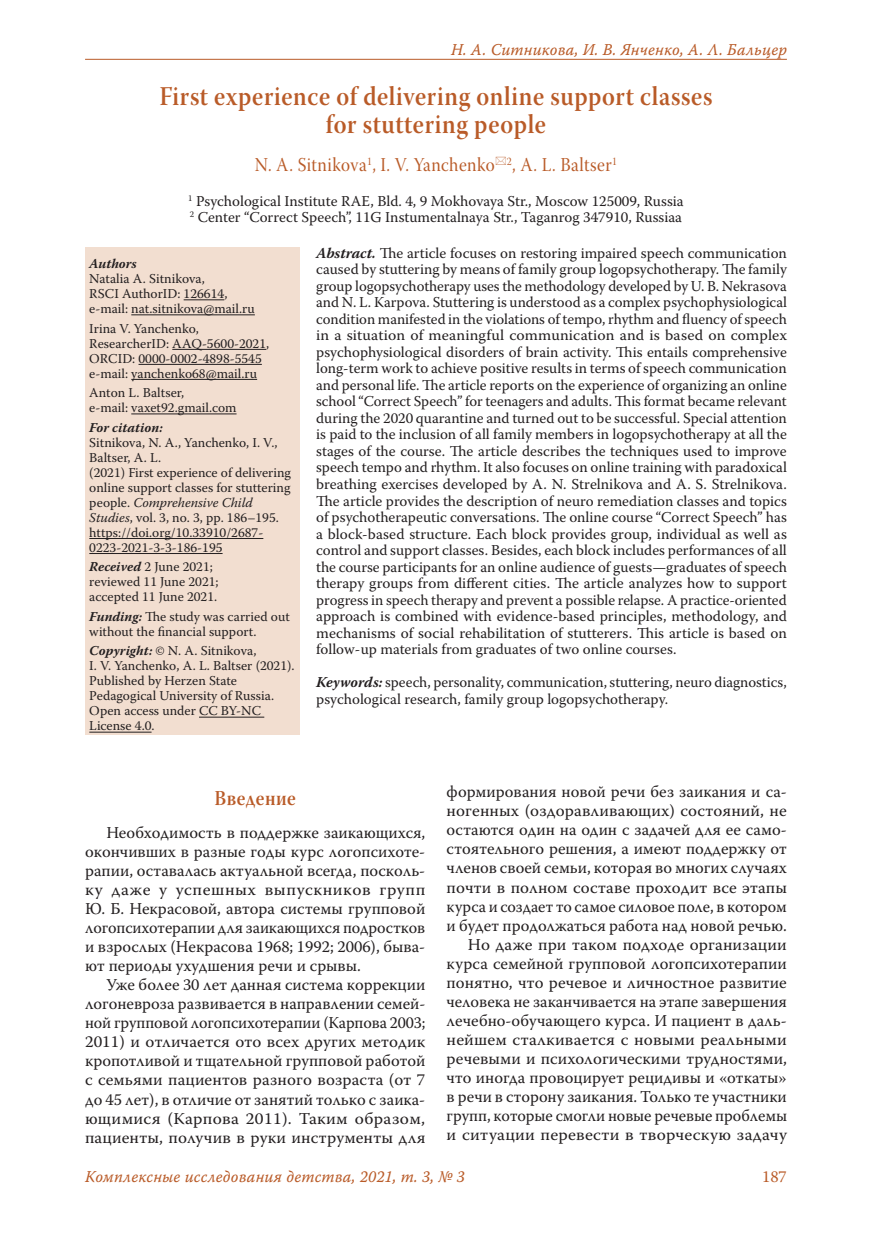
<style>
.page{position:relative;width:872px;height:1234px;background:#fff}
.page>*{position:absolute;margin:0;border:0;box-sizing:border-box;transform-origin:0 0}
.Заголовок_1{font:27px/28.5px "Warnock Pro Semibold Subh";letter-spacing:.025em;color:#b95b28;text-align:center;scale:.9 1}
.Заголовок_3{font:21px "Warnock Pro Semibold Subh";letter-spacing:.025em;color:#b95b28;scale:.9 1}
.Заголовок_2{font:19.5px "Warnock Pro Subh";letter-spacing:.025em;color:#b95b28;scale:.9 1}
.Body{font:16.5px/19px "Warnock Pro";letter-spacing:.005em;color:#231f20;text-align:justify}
.t1{font:16.5px "Warnock Pro It Capt";letter-spacing:.01em;color:#b95b28;scale:.95 1}
.t2{font:16.5px "Warnock Pro";color:#b95b28}
.Annotation{font:15px/16.5px "Warnock Pro";color:#231f20;text-align:justify}
.Affiliation{font:15px "Warnock Pro";color:#231f20}
.Affiliation_info{font:13.5px/15px "Warnock Pro";color:#231f20}
.s1{font-weight:700;font-style:italic}
.s2{font-style:italic}
</style>
<div class="page">
<hr style="left:85px;top:59px;width:702px;height:1px;background:#b95b28">
<div style="left:85px;top:247px;width:214px;height:487px;background:#f2ded0"></div>
<hr style="left:184px;top:299px;width:40px;height:1px;background:#231f20">
<hr style="left:131px;top:314px;width:124px;height:1px;background:#231f20">
<hr style="left:172px;top:349px;width:94px;height:1px;background:#231f20">
<hr style="left:138px;top:364px;width:124px;height:1px;background:#231f20">
<hr style="left:131px;top:379px;width:126px;height:1px;background:#231f20">
<hr style="left:131px;top:413px;width:105px;height:1px;background:#231f20">
<hr style="left:89px;top:538px;width:174px;height:1px;background:#231f20">
<hr style="left:89px;top:553px;width:133px;height:1px;background:#231f20">
<hr style="left:199px;top:716px;width:65px;height:1px;background:#231f20">
<hr style="left:89px;top:731px;width:63px;height:1px;background:#231f20">
<p class="t1" style="left:451px;top:39px;width:355px">Н. А. Ситникова, И. В. Янченко, А. Л. Бальцер</p>
<p class="Заголовок_1" style="left:159px;top:81px;width:616px">First experience of delivering online support classes for stuttering people</p>
<p class="Заголовок_2" style="left:255px;top:154px;width:404px">N. A. Sitnikova<sup>1</sup>, I. V. Yanchenko <sup>2</sup>, A. L. Baltser<sup>1</sup></p>
<p class="Affiliation" style="left:188px;top:191px;width:497px"><sup>1</sup> Psychological Institute RAE, Bld. 4, 9 Mokhovaya Str., Moscow 125009, Russia</p>
<p class="Affiliation" style="left:190px;top:208px;width:494px"><sup>2</sup> Center “Correct Speech”, 11G Instumentalnaya Str., Taganrog 347910, Russiaa</p>
<p class="Affiliation_info" style="left:89px;top:256px;width:167px"><span class="s1">Authors<br></span>Natalia A. Sitnikova,<br>RSCI AuthorID: 126614, e-mail: nat.sitnikova@mail.ru</p>
<p class="Affiliation_info" style="left:89px;top:320px;width:181px">Irina V. Yanchenko,<br>ResearcherID: AAQ-5600-2021,<br>ORCID: 0000-0002-4898-5545 e-mail: yanchenko68@mail.ru</p>
<p class="Affiliation_info" style="left:89px;top:385px;width:149px">Anton L. Baltser,<br>e-mail: vaxet92.gmail.com</p>
<p class="Affiliation_info" style="left:89px;top:419px;width:203px"><span class="s1">For citation:<br></span>Sitnikova, N. A., Yanchenko, I. V.,<br>Baltser, A. L.<br>(2021) First experience of delivering online support classes for stuttering people. <span class="s2">Comprehensive Child<br>Studies</span>, vol. 3, no. 3, pp. 186–195. https://doi.org/10.33910/2687-<br>0223-2021-3-3-186-195</p>
<p class="Affiliation_info" style="left:89px;top:559px;width:131px"><span class="s1">Received</span> 2 June 2021; reviewed 11 June 2021; accepted 11 June 2021.</p>
<p class="Affiliation_info" style="left:89px;top:608px;width:202px"><span class="s1">Funding:</span> The study was carried out without the financial support.</p>
<p class="Affiliation_info" style="left:89px;top:643px;width:207px"><span class="s1">Copyright:</span> © N. A. Sitnikova,<br>I. V. Yanchenko, A. L. Baltser (2021).<br>Published by Herzen State<br>Pedagogical University of Russia.<br>Open access under CC BY-NC<br>License 4.0.</p>
<p class="Annotation" style="left:316px;top:244px;width:472px"><span class="s1">Abstract.</span> The article focuses on restoring impaired speech communication caused by stuttering by means of family group logopsychotherapy. The family group logopsychotherapy uses the methodology developed by U. B. Nekrasova and N. L. Karpova. Stuttering is understood as a complex psychophysiological condition manifested in the violations of tempo, rhythm and fluency of speech in a situation of meaningful communication and is based on complex psychophysiological disorders of brain activity. This entails comprehensive long-term work to achieve positive results in terms of speech communication and personal life. The article reports on the experience of organizing an online school “Correct Speech” for teenagers and adults. This format became relevant during the 2020 quarantine and turned out to be successful. Special attention is paid to the inclusion of all family members in logopsychotherapy at all the stages of the course. The article describes the techniques used to improve speech tempo and rhythm. It also focuses on online training with paradoxical breathing exercises developed by A. N. Strelnikova and A. S. Strelnikova.<br>The article provides the description of neuro remediation classes and topics of psychotherapeutic conversations. The online course “Correct Speech” has a block-based structure. Each block provides group, individual as well as control and support classes. Besides, each block includes performances of all the course participants for an online audience of guests—graduates of speech therapy groups from different cities. The article analyzes how to support progress in speech therapy and prevent a possible relapse. A practice-oriented approach is combined with evidence-based principles, methodology, and mechanisms of social rehabilitation of stutterers. This article is based on follow-up materials from graduates of two online courses.</p>
<p class="Annotation" style="left:316px;top:673px;width:472px"><span class="s1">Keywords:</span> speech, personality, communication, stuttering, neuro diagnostics, psychological research, family group logopsychotherapy.</p>
<p class="Заголовок_3" style="left:214px;top:785px;width:92px">Введение</p>
<p class="Body" style="left:85px;top:822px;width:342px;text-indent:21px">Необходимость в поддержке заикающихся, окончивших в разные годы курс логопсихоте&shy;рапии, оставалась актуальной всегда, посколь&shy;ку даже у успешных выпускников групп Ю. Б. Некрасовой, автора системы групповой логопсихотерапии для заикающихся подростков и взрослых (Некрасова 1968; 1992; 2006), быва&shy;ют периоды ухудшения речи и срывы.</p>
<p class="Body" style="left:85px;top:974px;width:342px;text-indent:21px">Уже более 30 лет данная система коррекции логоневроза развивается в направлении семей&shy;ной групповой логопсихотерапии (Карпова 2003; 2011) и отличается ото всех других методик кропотливой и тщательной групповой работой с семьями пациентов разного возраста (от 7 до 45 лет), в отличие от занятий только с заика&shy;ющимися (Карпова 2011). Таким образом, пациенты, получив в руки инструменты для</p>
<p class="Body" style="left:446px;top:781px;width:342px">формирования новой речи без заикания и са&shy;ногенных (оздоравливающих) состояний, не остаются один на один с задачей для ее само&shy;стоятельного решения, а имеют поддержку от членов своей семьи, которая во многих случаях почти в полном составе проходит все этапы курса и создает то самое силовое поле, в котором и будет продолжаться работа над новой речью.</p>
<p class="Body" style="left:446px;top:934px;width:342px;text-indent:21px">Но даже при таком подходе организации курса семейной групповой логопсихотерапии понятно, что речевое и личностное развитие человека не заканчивается на этапе завершения лечебно-обучающего курса. И пациент в даль&shy;нейшем сталкивается с новыми реальными речевыми и психологическими трудностями, что иногда провоцирует рецидивы и «откаты» в речи в сторону заикания. Только те участники групп, которые смогли новые речевые проблемы и ситуации перевести в творческую задачу</p>
<p class="t1" style="left:85px;top:1166px;width:401px">Комплексные исследования детства, 2021, т. 3, № 3</p>
<p class="t2" style="left:762px;top:1166px;width:26px">187</p>
</div>
